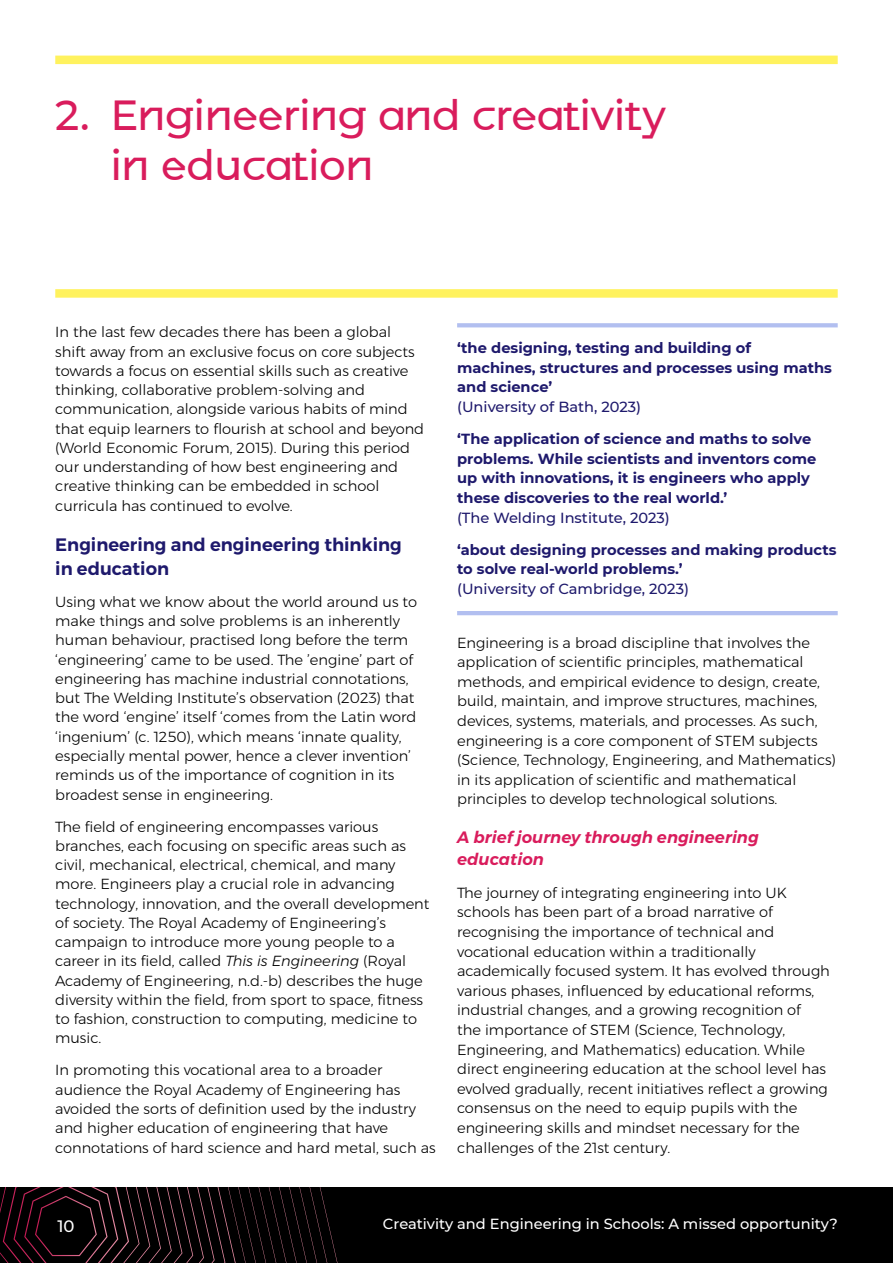
<style>
.page{position:relative;width:893px;height:1263px;background:#fff}
.page>*{position:absolute;margin:0;border:0;box-sizing:border-box;transform-origin:0 0}
.t1{font:42px/50.4px "Montserrat Engineered Alt";letter-spacing:-.015em;color:#d91c5c}
.t2{font:600 18px/23.5px "Montserrat";color:#1e196c}
.t3{font:italic 600 16.5px/22px "Montserrat";color:#d91c5c}
.t4{font:500 16.5px "Montserrat";color:#fff}
.t5{font:300 14.7px/19.2px "Montserrat";color:#000}
.t6{font:700 14.7px/19.6px "Montserrat";color:#1e196c}
.t7{font:500 14.7px "Montserrat";color:#1e196c}
.t8{font:500 14.7px "Montserrat";color:#fff}
.s1{font-style:italic}
</style>
<div class="page">
<svg style="left:457px;top:323px;width:381px;height:4px;background:#b5c2f0"></svg>
<hr style="left:457px;top:611px;width:381px;height:4px;background:#b2bff0">
<div style="left:55px;top:289px;width:783px;height:9px;background:#fff25e"></div>
<div style="left:55px;top:56px;width:783px;height:8px;background:#fff25e"></div>
<div style="left:0;top:1188px;width:893px;height:75px;background:#000"></div>
<svg style="left:0;top:1188px;width:338px;height:75px"></svg>
<h2 class="t1" style="left:111px;top:90px;width:557px;text-indent:-55px">2. Engineering and creativity in education</h2>
<p class="t5" style="left:55px;top:322px;width:370px">In the last few decades there has been a global shift away from an exclusive focus on core subjects towards a focus on essential skills such as creative thinking, collaborative problem-solving and communication, alongside various habits of mind that equip learners to flourish at school and beyond (World Economic Forum, 2015). During this period our understanding of how best engineering and creative thinking can be embedded in school curricula has continued to evolve.</p>
<h3 class="t2" style="left:55px;top:533px;width:348px">Engineering and engineering thinking in education</h3>
<p class="t5" style="left:55px;top:592px;width:363px">Using what we know about the world around us to make things and solve problems is an inherently human behaviour, practised long before the term ‘engineering’ came to be used. The ’engine’ part of engineering has machine industrial connotations, but The Welding Institute’s observation (2023) that the word ‘engine’ itself ‘comes from the Latin word ‘ingenium’ (c. 1250), which means ‘innate quality, especially mental power, hence a clever invention’ reminds us of the importance of cognition in its broadest sense in engineering.</p>
<p class="t5" style="left:55px;top:816px;width:376px">The field of engineering encompasses various branches, each focusing on specific areas such as civil, mechanical, electrical, chemical, and many more. Engineers play a crucial role in advancing technology, innovation, and the overall development of society. The Royal Academy of Engineering’s campaign to introduce more young people to a career in its field, called <span class="s1">This is Engineering</span> (Royal Academy of Engineering, n.d.-b) describes the huge diversity within the field, from sport to space, fitness to fashion, construction to computing, medicine to music.</p>
<p class="t5" style="left:55px;top:1060px;width:382px">In promoting this vocational area to a broader audience the Royal Academy of Engineering has avoided the sorts of definition used by the industry and higher education of engineering that have connotations of hard science and hard metal, such as</p>
<p class="t6" style="left:457px;top:337px;width:376px">‘the designing, testing and building of machines, structures and processes using maths and science’</p>
<p class="t7" style="left:457px;top:396px;width:186px">(University of Bath, 2023)</p>
<p class="t6" style="left:457px;top:428px;width:361px">‘The application of science and maths to solve problems. While scientists and inventors come up with innovations, it is engineers who apply these discoveries to the real world.’</p>
<p class="t7" style="left:457px;top:507px;width:214px">(The Welding Institute, 2023)</p>
<p class="t6" style="left:457px;top:539px;width:381px">‘about designing processes and making products to solve real-world problems.’</p>
<p class="t7" style="left:457px;top:579px;width:233px">(University of Cambridge, 2023)</p>
<p class="t5" style="left:457px;top:632px;width:381px;line-height:19.6px">Engineering is a broad discipline that involves the application of scientific principles, mathematical methods, and empirical evidence to design, create, build, maintain, and improve structures, machines, devices, systems, materials, and processes. As such, engineering is a core component of STEM subjects (Science, Technology, Engineering, and Mathematics) in its application of scientific and mathematical principles to develop technological solutions.</p>
<h4 class="t3" style="left:457px;top:826px;width:303px">A brief journey through engineering education</h4>
<p class="t5" style="left:457px;top:882px;width:374px;line-height:19.6px">The journey of integrating engineering into UK schools has been part of a broad narrative of recognising the importance of technical and vocational education within a traditionally academically focused system. It has evolved through various phases, influenced by educational reforms, industrial changes, and a growing recognition of<br>the importance of STEM (Science, Technology, Engineering, and Mathematics) education. While direct engineering education at the school level has evolved gradually, recent initiatives reflect a growing consensus on the need to equip pupils with the engineering skills and mindset necessary for the challenges of the 21st century.</p>
<p class="t4" style="left:57px;top:1215px;width:19px">10</p>
<p class="t8" style="left:383px;top:1213px;width:456px">Creativity and Engineering in Schools: A missed opportunity?</p>
</div>
